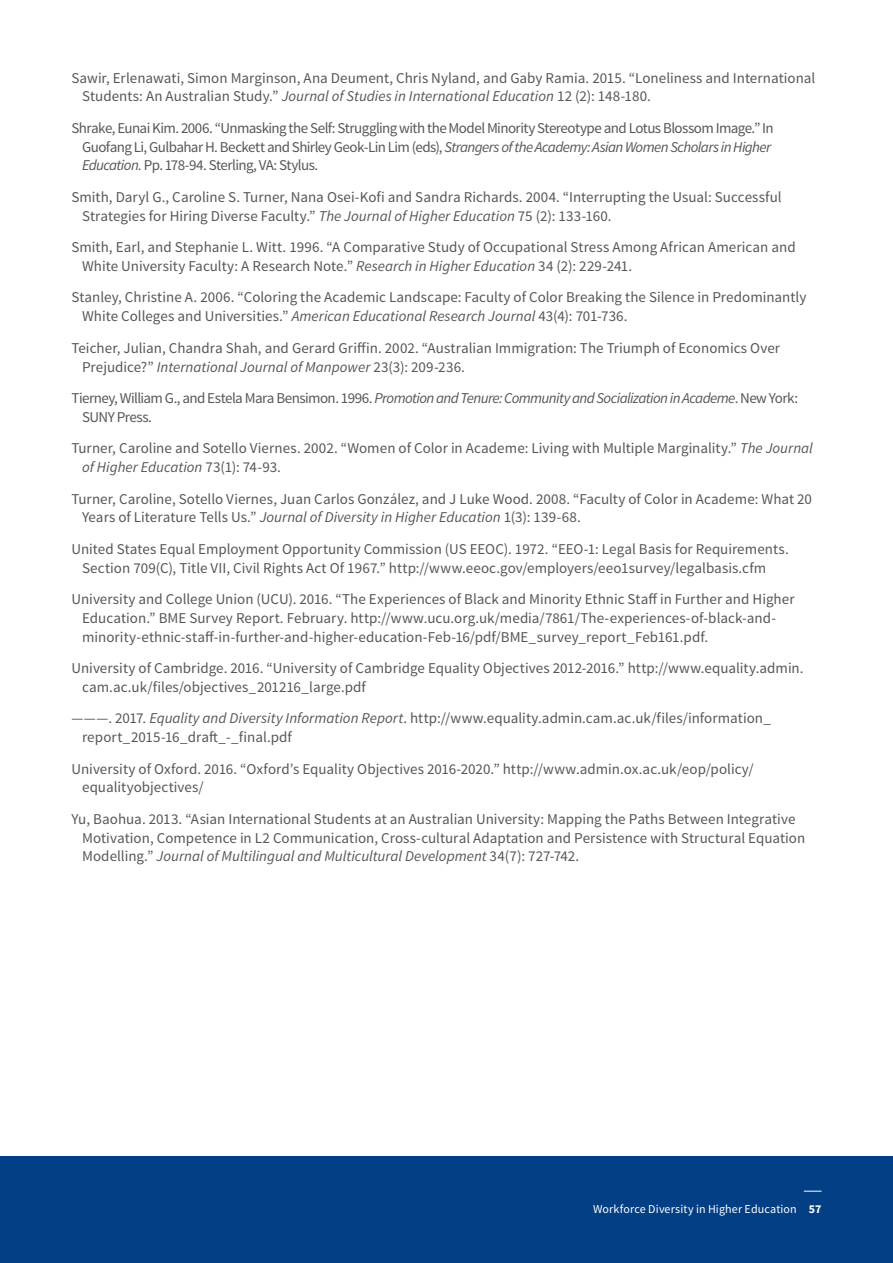
<style>
.page{position:relative;width:893px;height:1263px;background:#fff}
.page>*{position:absolute;margin:0;border:0;box-sizing:border-box;transform-origin:0 0}
.Body_text{font:15px/18.8px "Source Sans Pro";color:#575756}
.Body_text-2{font:15px/18.8px "Source Sans Pro";letter-spacing:-.04em;color:#575756}
.Body_text-3{font:15px/18.8px "Source Sans Pro";letter-spacing:-.035em;color:#575756}
.t1{font:12px "Source Sans Pro";letter-spacing:.01em;color:#fff}
.s1{font-style:italic}
.s2{font-weight:700}
</style>
<div class="page">
<div style="left:0;top:1157px;width:893px;height:106px;background:#033f85"></div>
<svg style="left:804px;top:1191px;width:17px;height:1px"></svg>
<p class="Body_text" style="left:82px;top:69px;width:735px;text-indent:-11px">Sawir, Erlenawati, Simon Marginson, Ana Deument, Chris Nyland, and Gaby Ramia. 2015. “Loneliness and International<br>Students: An Australian Study.” <span class="s1">Journal of Studies in International Education</span> 12 (2): 148-180.</p>
<p class="Body_text-2" style="left:82px;top:119px;width:693px;text-indent:-11px">Shrake, Eunai Kim. 2006. “Unmasking the Self: Struggling with the Model Minority Stereotype and Lotus Blossom Image.” In<br>Guofang Li, Gulbahar H. Beckett and Shirley Geok-Lin Lim (eds), <span class="s1">Strangers of the Academy: Asian Women Scholars in Higher<br>Education.</span> Pp. 178-94. Sterling, VA: Stylus.</p>
<p class="Body_text" style="left:82px;top:188px;width:701px;text-indent:-11px">Smith, Daryl G., Caroline S. Turner, Nana Osei-Kofi and Sandra Richards. 2004. “Interrupting the Usual: Successful<br>Strategies for Hiring Diverse Faculty.” <span class="s1">The Journal of Higher Education</span> 75 (2): 133-160.</p>
<p class="Body_text" style="left:82px;top:238px;width:715px;text-indent:-11px">Smith, Earl, and Stephanie L. Witt. 1996. “A Comparative Study of Occupational Stress Among African American and<br>White University Faculty: A Research Note.” <span class="s1">Research in Higher Education</span> 34 (2): 229-241.</p>
<p class="Body_text" style="left:82px;top:288px;width:726px;text-indent:-11px">Stanley, Christine A. 2006. “Coloring the Academic Landscape: Faculty of Color Breaking the Silence in Predominantly<br>White Colleges and Universities.” <span class="s1">American Educational Research Journal</span> 43(4): 701-736.</p>
<p class="Body_text" style="left:82px;top:339px;width:700px;text-indent:-11px">Teicher, Julian, Chandra Shah, and Gerard Griffin. 2002. “Australian Immigration: The Triumph of Economics Over<br>Prejudice?” <span class="s1">International Journal of Manpower</span> 23(3): 209-236.</p>
<p class="Body_text-3" style="left:82px;top:389px;width:717px;text-indent:-11px">Tierney, William G., and Estela Mara Bensimon. 1996. <span class="s1">Promotion and Tenure: Community and Socialization in Academe</span>. New York:<br>SUNY Press.</p>
<p class="Body_text" style="left:82px;top:439px;width:732px;text-indent:-11px">Turner, Caroline and Sotello Viernes. 2002. “Women of Color in Academe: Living with Multiple Marginality.” <span class="s1">The Journal of Higher Education</span> 73(1): 74-93.</p>
<p class="Body_text" style="left:82px;top:489px;width:731px;text-indent:-11px">Turner, Caroline, Sotello Viernes, Juan Carlos González, and J Luke Wood. 2008. “Faculty of Color in Academe: What 20<br>Years of Literature Tells Us.” <span class="s1">Journal of Diversity in Higher Education</span> 1(3): 139-68.</p>
<p class="Body_text" style="left:82px;top:540px;width:708px;text-indent:-11px">United States Equal Employment Opportunity Commission (US EEOC). 1972. “EEO-1: Legal Basis for Requirements.<br>Section 709(C), Title VII, Civil Rights Act Of 1967.” http://www.eeoc.gov/employers/eeo1survey/legalbasis.cfm</p>
<p class="Body_text" style="left:82px;top:590px;width:714px;text-indent:-11px">University and College Union (UCU). 2016. “The Experiences of Black and Minority Ethnic Staff in Further and Higher<br>Education.” BME Survey Report. February. http://www.ucu.org.uk/media/7861/The-experiences-of-black-and&shy;minority-ethnic-staff-in-further-and-higher-education-Feb-16/pdf/BME_survey_report_Feb161.pdf.</p>
<p class="Body_text" style="left:82px;top:659px;width:723px;text-indent:-11px">University of Cambridge. 2016. “University of Cambridge Equality Objectives 2012-2016.” http://www.equality.admin. cam.ac.uk/files/objectives_201216_large.pdf</p>
<p class="Body_text" style="left:82px;top:709px;width:690px;text-indent:-11px">———. 2017. <span class="s1">Equality and Diversity Information Report</span>. http://www.equality.admin.cam.ac.uk/files/information_ report_2015-16_draft_-_final.pdf</p>
<p class="Body_text" style="left:82px;top:759px;width:673px;text-indent:-11px">University of Oxford. 2016. “Oxford’s Equality Objectives 2016-2020.” http://www.admin.ox.ac.uk/eop/policy/ equalityobjectives/</p>
<p class="Body_text" style="left:82px;top:810px;width:725px;text-indent:-11px">Yu, Baohua. 2013. “Asian International Students at an Australian University: Mapping the Paths Between Integrative<br>Motivation, Competence in L2 Communication, Cross-cultural Adaptation and Persistence with Structural Equation<br>Modelling.” <span class="s1">Journal of Multilingual and Multicultural Development</span> 34(7): 727-742.</p>
<p class="t1" style="left:593px;top:1202px;width:230px">Workforce Diversity in Higher Education <span class="s2">57</span></p>
</div>
